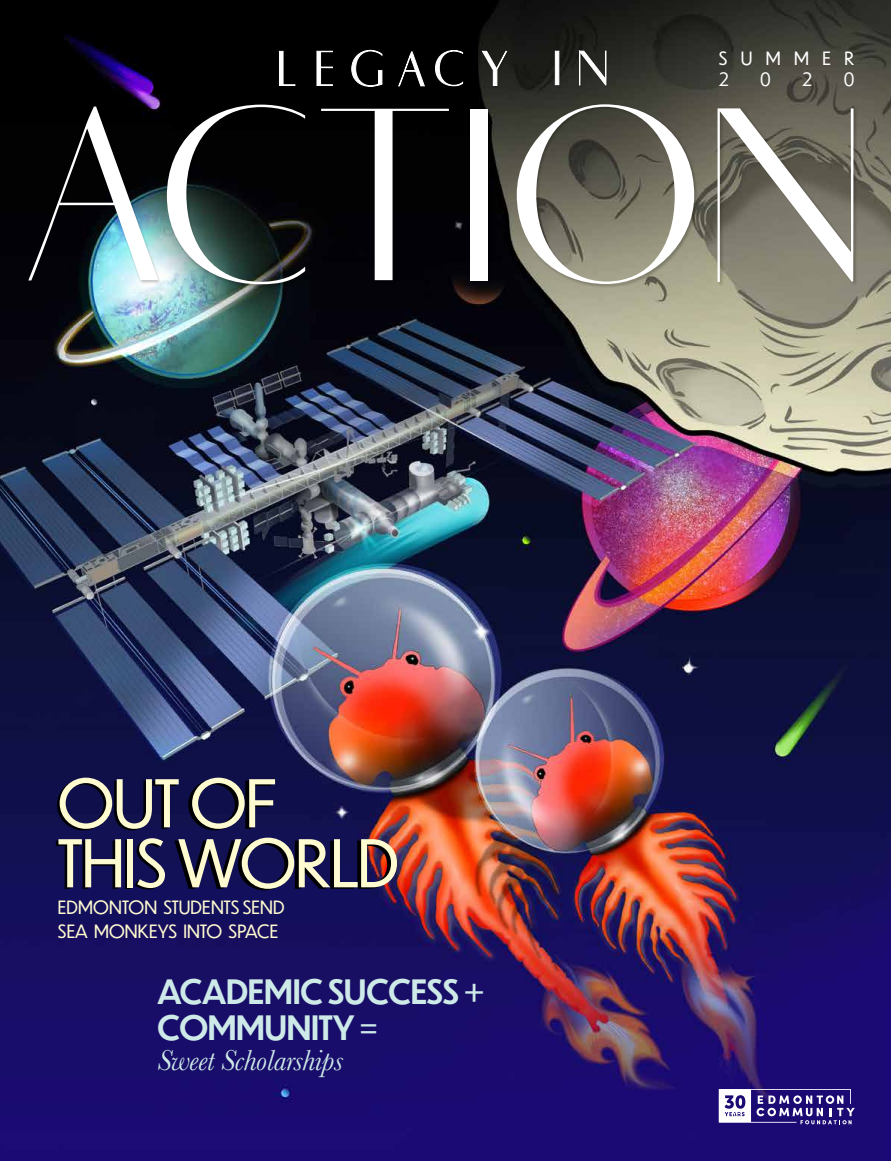
<style>
.page{position:relative;width:891px;height:1161px;background:#fff}
.page>*{position:absolute;margin:0;border:0;box-sizing:border-box;transform-origin:0 0}
.t1{font:64.5px/60px "Dunbar Low";letter-spacing:-.01em;color:#fffbd1}
.t2{font:500 33px/36px "Dunbar Low";letter-spacing:-.01em;color:#ceeae8}
.t3{font:italic 30px "Baskerville";letter-spacing:-.01em;color:#ceeae8}
.t4{font:18px/24px "Dunbar Low";letter-spacing:.01em;color:#fffbd1}
.t5{font:18px/21px "Dunbar Low";letter-spacing:.745em;color:#fff}
.s1{font-weight:400}
</style>
<div class="page">
<img style="left:0;top:0;width:891px;height:1161px">
<div style="left:28px;top:104px;width:830px;height:184px;background:#000;opacity:.22"></div>
<svg style="left:28px;top:107px;width:130px;height:52px;background:#202020"></svg>
<svg style="left:167px;top:105px;width:138px;height:54px;background:#202020"></svg>
<svg style="left:321px;top:109px;width:128px;height:171px"></svg>
<div style="left:470px;top:109px;width:18px;height:171px;background:#fff"></div>
<svg style="left:517px;top:104px;width:177px;height:180px"></svg>
<svg style="left:718px;top:108px;width:136px;height:174px"></svg>
<div style="left:279px;top:50px;width:330px;height:39px;background:#000;opacity:.22"></div>
<svg style="left:398px;top:51px;width:27px;height:35px"></svg>
<svg style="left:435px;top:50px;width:28px;height:36px"></svg>
<div style="left:555px;top:51px;width:4px;height:34px;background:#fff;border:1px solid #fff"></div>
<svg style="left:579px;top:50px;width:28px;height:36px"></svg>
<svg style="left:279px;top:51px;width:16px;height:35px"></svg>
<svg style="left:316px;top:51px;width:17px;height:35px"></svg>
<svg style="left:351px;top:50px;width:31px;height:37px"></svg>
<svg style="left:482px;top:51px;width:25px;height:35px"></svg>
<img style="left:13px;top:159px;width:336px;height:244px">
<svg style="left:719px;top:1089px;width:136px;height:35px"></svg>
<p class="t5" style="left:719px;top:47px;width:137px">SUMMER<br>2</p>
<p class="t5" style="left:760px;top:68px;width:12px">0</p>
<p class="t5" style="left:802px;top:68px;width:12px">2</p>
<p class="t5" style="left:844px;top:68px;width:12px">0</p>
<h1 class="t1" style="left:58px;top:771px;width:343px">OUT OF<br>THIS WORLD</h1>
<p class="t4" style="left:58px;top:895px;width:228px">EDMONTON STUDENTS SEND<br>SEA MONKEYS INTO SPACE</p>
<h2 class="t2" style="left:157px;top:972px;width:328px">ACADEMIC SUCCESS <span class="s1">+<br></span>COMMUNITY <span class="s1">=</span></h2>
<h3 class="t3" style="left:157px;top:1040px;width:188px">Sweet Scholarships</h3>
</div>
